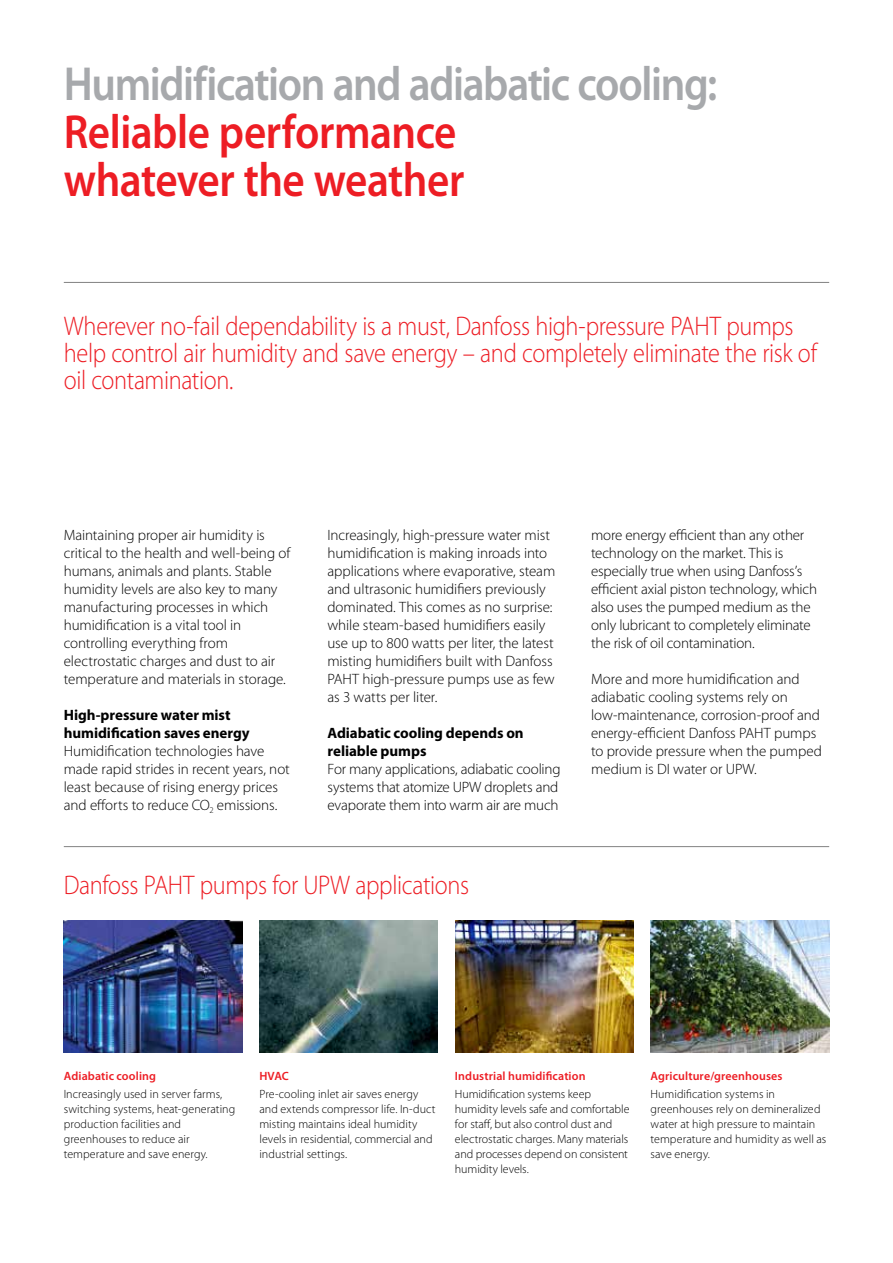
<style>
.page{position:relative;width:893px;height:1263px;background:#fff}
.page>*{position:absolute;margin:0;border:0;box-sizing:border-box;transform-origin:0 0}
.t1{font:600 48px/48px "Myriad Pro";letter-spacing:-.01em;color:#ed1d24;scale:.9 1}
.t2{font:600 48px "Myriad Pro";letter-spacing:-.03em;color:#a7a9ac;scale:.9 1}
.t3{font:300 27px/27px "Myriad Pro";letter-spacing:-.015em;color:#ed1d24;scale:.9 1}
.t4{font:300 15px/18px "Myriad Pro";letter-spacing:-.005em;color:#000}
.t5{font:700 15px/18px "Myriad Pro";letter-spacing:-.005em;color:#000}
.t6{font:300 12px/15px "Myriad Pro";color:#000}
.t7{font:600 12px "Myriad Pro";letter-spacing:.01em;color:#ed1d24}
</style>
<div class="page">
<hr style="left:64px;top:846px;width:765px;height:1px;background:#000">
<hr style="left:64px;top:282px;width:765px;height:1px;background:#000">
<img style="left:64px;top:921px;width:178px;height:131px">
<img style="left:259px;top:921px;width:179px;height:131px">
<img style="left:651px;top:921px;width:178px;height:131px">
<img style="left:455px;top:921px;width:179px;height:131px">
<h1 class="t2" style="left:64px;top:57px;width:728px">Humidification and adiabatic cooling:</h1>
<h1 class="t1" style="left:64px;top:108px;width:447px">Reliable performance whatever the weather</h1>
<h2 class="t3" style="left:64px;top:313px;width:838px">Wherever no-fail dependability is a must, Danfoss high-pressure PAHT pumps help control air humidity and save energy – and completely eliminate the risk of oil contamination.</h2>
<p class="t4" style="left:64px;top:526px;width:228px">Maintaining proper air humidity is critical to the health and well-being of humans, animals and plants. Stable humidity levels are also key to many manufacturing processes in which humidification is a vital tool in controlling everything from electrostatic charges and dust to air temperature and materials in storage.</p>
<p class="t5" style="left:64px;top:706px;width:187px">High-pressure water mist humidification saves energy</p>
<p class="t4" style="left:64px;top:742px;width:228px">Humidification technologies have made rapid strides in recent years, not least because of rising energy prices and efforts to reduce CO<sub>2</sub> emissions.</p>
<p class="t4" style="left:327px;top:526px;width:229px">Increasingly, high-pressure water mist humidification is making inroads into applications where evaporative, steam and ultrasonic humidifiers previously dominated. This comes as no surprise: while steam-based humidifiers easily use up to 800 watts per liter, the latest misting humidifiers built with Danfoss PAHT high-pressure pumps use as few as 3 watts per liter.</p>
<p class="t5" style="left:327px;top:724px;width:198px">Adiabatic cooling depends on reliable pumps</p>
<p class="t4" style="left:327px;top:760px;width:235px">For many applications, adiabatic cooling systems that atomize UPW droplets and evaporate them into warm air are much</p>
<h2 class="t3" style="left:64px;top:872px;width:452px">Danfoss PAHT pumps for UPW applications</h2>
<p class="t4" style="left:591px;top:526px;width:227px">more energy efficient than any other technology on the market. This is especially true when using Danfoss’s efficient axial piston technology, which also uses the pumped medium as the only lubricant to completely eliminate the risk of oil contamination.</p>
<p class="t4" style="left:591px;top:670px;width:232px">More and more humidification and adiabatic cooling systems rely on low-maintenance, corrosion-proof and energy-efficient Danfoss PAHT pumps to provide pressure when the pumped medium is DI water or UPW.</p>
<p class="t7" style="left:64px;top:1069px;width:94px">Adiabatic cooling</p>
<p class="t6" style="left:64px;top:1087px;width:173px">Increasingly used in server farms, switching systems, heat-generating production facilities and greenhouses to reduce air temperature and save energy.</p>
<p class="t7" style="left:259px;top:1069px;width:31px">HVAC</p>
<p class="t6" style="left:259px;top:1087px;width:178px">Pre-cooling inlet air saves energy and extends compressor life. In-duct misting maintains ideal humidity levels in residential, commercial and industrial settings.</p>
<p class="t7" style="left:455px;top:1069px;width:132px">Industrial humidification</p>
<p class="t6" style="left:455px;top:1087px;width:176px">Humidification systems keep humidity levels safe and comfortable for staff, but also control dust and electrostatic charges. Many materials and processes depend on consistent humidity levels.</p>
<p class="t7" style="left:651px;top:1069px;width:133px">Agriculture/greenhouses</p>
<p class="t6" style="left:651px;top:1087px;width:177px">Humidification systems in greenhouses rely on demineralized water at high pressure to maintain temperature and humidity as well as save energy.</p>
</div>
